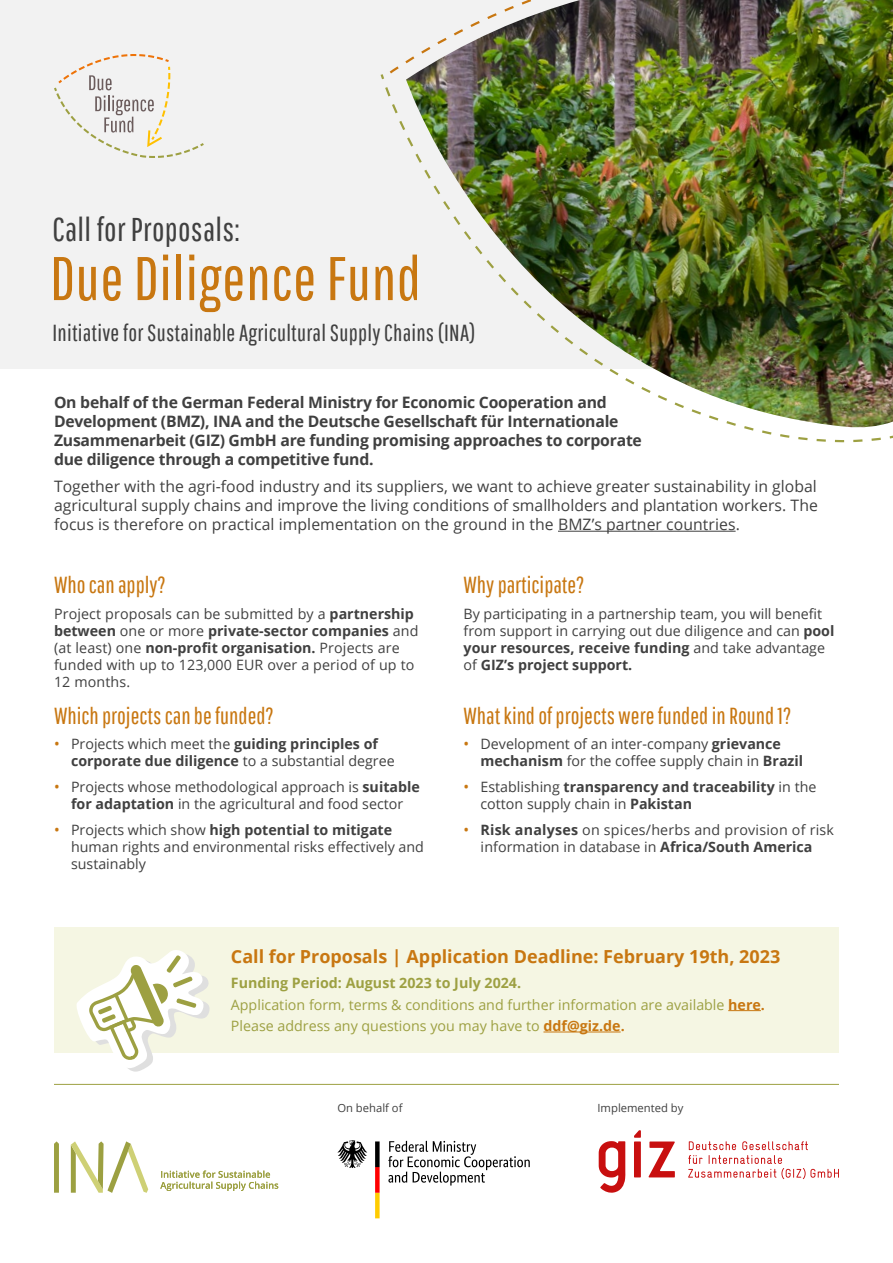
<style>
.page{position:relative;width:893px;height:1263px;background:#fff}
.page>*{position:absolute;margin:0;border:0;box-sizing:border-box;transform-origin:0 0}
.t1{font:61.5px "Pathway Gothic One";letter-spacing:.01em;color:#c87711}
.t2{font:33px "Pathway Gothic One";letter-spacing:.01em;color:#404040}
.t3{font:23.25px "Pathway Gothic One";color:#c87711}
.t4{font:23.25px "Pathway Gothic One";letter-spacing:.01em;color:#404040}
.t5{font:700 18px "Open Sans";color:#c87711}
.t6{font:15.75px/18.9px "Open Sans";letter-spacing:.005em;color:#404040;text-align:justify}
.t7{font:700 15.75px/18.9px "Open Sans";letter-spacing:-.015em;color:#404040}
.t8{font:14.25px/17.1px "Open Sans";color:#404040}
.t9{font:14.25px/21.3px "Open Sans";color:#9da042}
.t10{font:11.25px "Open Sans";color:#404040}
.s1{font-weight:700}
.s2{font-stretch:semi-condensed;font-size:15px;color:#c87711}
.s3{font-weight:700;color:#c87711}
</style>
<div class="page">
<div style="left:0;top:0;width:893px;height:368px;background:#f2f2f2"></div>
<svg style="left:54px;top:54px;width:150px;height:104px"></svg>
<img style="left:605px;top:0;width:288px;height:72px">
<svg style="left:709px;top:416px;width:184px;height:27px"></svg>
<img style="left:379px;top:72px;width:514px;height:344px">
<img style="left:388px;top:0;width:217px;height:75px">
<hr style="left:558px;top:531px;width:178px;height:1px;background:#404040">
<div style="left:54px;top:927px;width:785px;height:126px;background:#f5f6e3"></div>
<hr style="left:728px;top:1010px;width:33px;height:1px;background:#c87711">
<hr style="left:543px;top:1032px;width:78px;height:1px;background:#c87711">
<svg style="left:76px;top:950px;width:134px;height:121px"></svg>
<hr style="left:54px;top:1084px;width:785px;height:1px;background:#9da042">
<svg style="left:388px;top:1141px;width:142px;height:44px"></svg>
<svg style="left:337px;top:1140px;width:30px;height:28px"></svg>
<svg style="left:375px;top:1141px;width:5px;height:77px"></svg>
<svg style="left:599px;top:1141px;width:26px;height:52px"></svg>
<svg style="left:649px;top:1141px;width:26px;height:36px"></svg>
<svg style="left:634px;top:1130px;width:7px;height:47px"></svg>
<svg style="left:688px;top:1141px;width:151px;height:38px"></svg>
<svg style="left:54px;top:1141px;width:5px;height:52px"></svg>
<svg style="left:71px;top:1141px;width:77px;height:52px"></svg>
<svg style="left:160px;top:1170px;width:118px;height:21px"></svg>
<h2 class="t2" style="left:52px;top:210px;width:189px">Call for Proposals:</h2>
<h1 class="t1" style="left:50px;top:241px;width:372px">Due Diligence Fund</h1>
<h3 class="t4" style="left:53px;top:319px;width:424px">Initiative for Sustainable Agricultural Supply Chains (INA)</h3>
<p class="t7" style="left:54px;top:392px;width:589px">On behalf of the German Federal Ministry for Economic Cooperation and Development (BMZ), INA and the Deutsche Gesellschaft für Internationale Zusammenarbeit (GIZ) GmbH are funding promising approaches to corporate due diligence through a competitive fund.</p>
<p class="t6" style="left:54px;top:477px;width:765px">Together with the agri-food industry and its suppliers, we want to achieve greater sustainability in global agricultural supply chains and improve the living conditions of smallholders and plantation workers. The focus is therefore on practical implementation on the ground in the BMZ’s partner countries.</p>
<h3 class="t3" style="left:54px;top:571px;width:113px">Who can apply?</h3>
<p class="t8" style="left:54px;top:605px;width:366px">Project proposals can be submitted by a <span class="s1">partnership between</span> one or more <span class="s1">private-sector companies</span> and (at least) one <span class="s1">non-profit organisation.</span> Projects are funded with up to 123,000 EUR over a period of up to 12 months.</p>
<h3 class="t3" style="left:54px;top:701px;width:221px">Which projects can be funded?</h3>
<p class="t8" style="left:71px;top:735px;width:325px;text-indent:-17px"><span class="s2">•</span> Projects which meet the <span class="s1">guiding principles of corporate due diligence</span> to a substantial degree</p>
<p class="t8" style="left:54px;top:778px;width:367px;text-align:center"><span class="s2">•</span> Projects whose methodological approach is <span class="s1">suitable for adaptation</span> in the agricultural and food sector</p>
<p class="t8" style="left:71px;top:821px;width:354px;text-indent:-17px"><span class="s2">•</span> Projects which show <span class="s1">high potential to mitigate </span>human rights and environmental risks effectively and sustainably</p>
<h3 class="t3" style="left:463px;top:571px;width:123px">Why participate?</h3>
<p class="t8" style="left:463px;top:605px;width:372px">By participating in a partnership team, you will benefit from support in carrying out due diligence and can <span class="s1">pool your resources, receive funding</span> and take advantage of <span class="s1">GIZ’s project support.</span></p>
<h3 class="t3" style="left:463px;top:701px;width:329px">What kind of projects were funded in Round 1?</h3>
<p class="t8" style="left:480px;top:735px;width:324px;text-indent:-17px"><span class="s2">•</span> Development of an inter-company <span class="s1">grievance mechanism</span> for the coffee supply chain in <span class="s1">Brazil</span></p>
<p class="t8" style="left:480px;top:778px;width:337px;text-indent:-17px"><span class="s2">•</span> Establishing <span class="s1">transparency and traceability</span> in the cotton supply chain in <span class="s1">Pakistan</span></p>
<p class="t8" style="left:463px;top:821px;width:372px;text-align:center"><span class="s2">•</span> <span class="s1">Risk analyses</span> on spices/herbs and provision of risk information in database in <span class="s1">Africa/South America</span></p>
<p class="t5" style="left:231px;top:943px;width:551px">Call for Proposals | Application Deadline: February 19th, 2023</p>
<p class="t9" style="left:231px;top:972px;width:536px"><span class="s1">Funding Period: August 2023 to July 2024.<br></span>Application form, terms &amp; conditions and further information are available <span class="s3">here.<br></span>Please address any questions you may have to <span class="s3">ddf@giz.de.</span></p>
<p class="t10" style="left:337px;top:1100px;width:67px">On behalf of</p>
<p class="t10" style="left:597px;top:1100px;width:88px">Implemented by</p>
</div>
